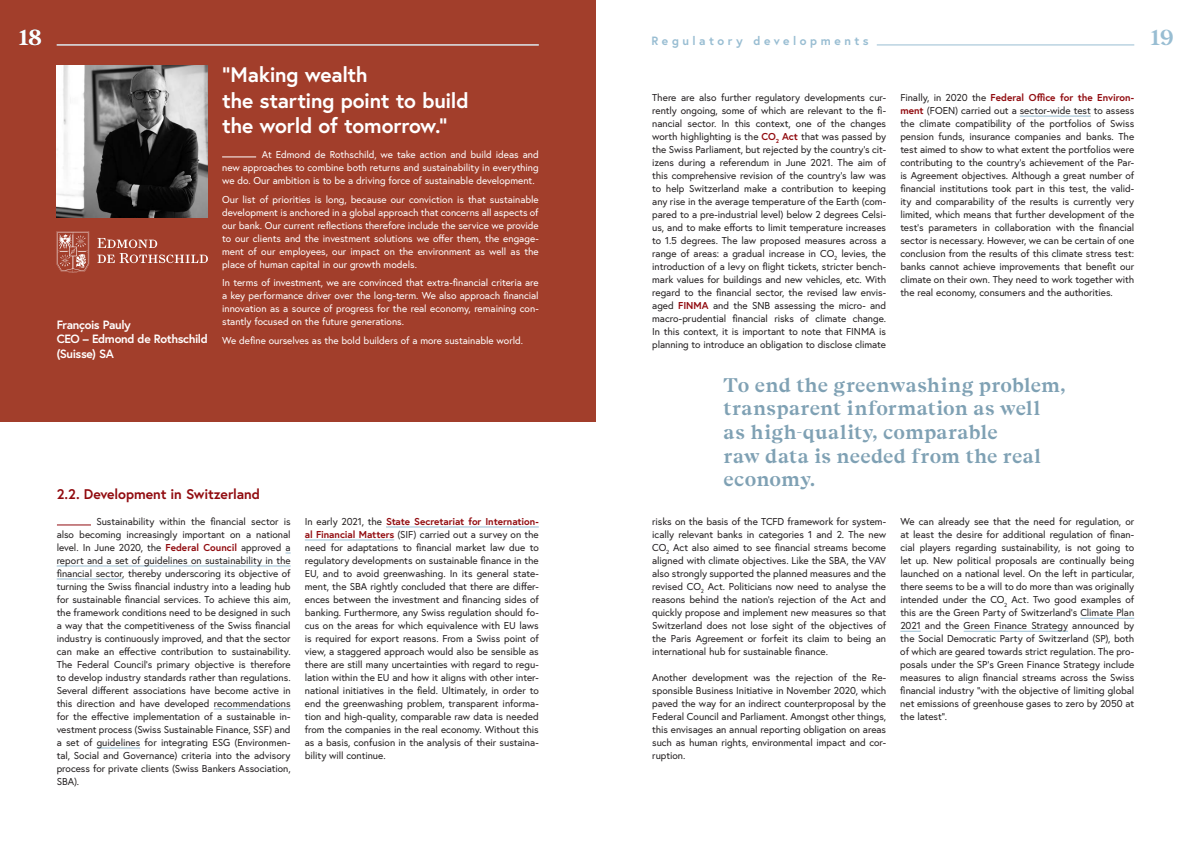
<style>
.page{position:relative;width:1191px;height:842px;background:#fff}
.page>*{position:absolute;margin:0;border:0;box-sizing:border-box;transform-origin:0 0}
.t1{font:600 22px "Beirut Display";color:#98bdd2}
.t2{font:600 22px "Beirut Display";color:#fff}
.t3{font:700 21px/25.2px "Europa";letter-spacing:-.015em;color:#fff}
.t4{font:600 19.7px/23.7px "Beirut Display";letter-spacing:.015em;color:#7fa1b4}
.t5{font:700 14px "Europa";letter-spacing:-.01em;color:#910b0f}
.t6{font:700 12px/14.4px "Europa";letter-spacing:-.03em;color:#fff}
.t7{font:700 12px "Europa";letter-spacing:.29em;color:#98bdd2}
.t8{font:10px/13px "Europa";letter-spacing:-.005em;color:#231f20;text-align:justify}
.t9{font:10px/13px "Europa";letter-spacing:-.005em;color:#fff;text-align:justify}
.s1{font-weight:700;color:#910b0f}
</style>
<div class="page">
<div style="left:0;top:0;width:595px;height:421px;background:#a23e2b"></div>
<hr style="left:57px;top:565px;width:234px;height:1px;background:#98bdd2">
<hr style="left:57px;top:578px;width:65px;height:1px;background:#98bdd2">
<hr style="left:214px;top:708px;width:77px;height:1px;background:#98bdd2">
<hr style="left:97px;top:747px;width:43px;height:1px;background:#98bdd2">
<hr style="left:386px;top:526px;width:153px;height:1px;background:#98bdd2">
<hr style="left:305px;top:539px;width:89px;height:1px;background:#98bdd2">
<hr style="left:57px;top:45px;width:482px;height:1px;background:#fff">
<hr style="left:57px;top:525px;width:34px;height:1px;background:#910b0f">
<hr style="left:222px;top:157px;width:34px;height:1px;background:#fff">
<img style="left:57px;top:66px;width:151px;height:151px">
<hr style="left:1019px;top:116px;width:71px;height:1px;background:#98bdd2">
<hr style="left:1080px;top:618px;width:54px;height:1px;background:#98bdd2">
<svg style="left:900px;top:631px;width:20px;height:1px"></svg>
<hr style="left:963px;top:631px;width:105px;height:1px;background:#98bdd2">
<svg style="left:57px;top:231px;width:32px;height:42px"></svg>
<svg style="left:97px;top:238px;width:111px;height:25px"></svg>
<hr style="left:876px;top:45px;width:258px;height:1px;background:#98bdd2">
<h1 class="t2" style="left:19px;top:24px;width:25px">18</h1>
<p class="t6" style="left:57px;top:317px;width:153px">François Pauly<br>CEO – Edmond de Rothschild (Suisse) SA</p>
<h2 class="t3" style="left:222px;top:62px;width:248px">“Making wealth<br>the starting point to build the world of tomorrow.”</h2>
<p class="t9" style="left:222px;top:148px;width:318px;text-indent:40px">At Edmond de Rothschild, we take action and build ideas and new approaches to combine both returns and sustainability in everything we do. Our ambition is to be a driving force of sustainable development.</p>
<p class="t9" style="left:222px;top:192px;width:318px">Our list of priorities is long, because our conviction is that sustainable development is anchored in a global approach that concerns all aspects of our bank. Our current reflections therefore include the service we provide to our clients and the investment solutions we offer them, the engage&shy;ment of our employees, our impact on the environment as well as the place of human capital in our growth models.</p>
<p class="t9" style="left:222px;top:276px;width:318px">In terms of investment, we are convinced that extra-financial criteria are a key performance driver over the long-term. We also approach financial innovation as a source of progress for the real economy, remaining con&shy;stantly focused on the future generations.</p>
<p class="t9" style="left:222px;top:334px;width:302px">We define ourselves as the bold builders of a more sustainable world.</p>
<h3 class="t5" style="left:57px;top:484px;width:205px">2.2. Development in Switzerland</h3>
<p class="t8" style="left:57px;top:515px;width:235px;text-indent:40px">Sustainability within the financial sector is also becoming increasingly important on a national level. In June 2020, the <span class="s1">Federal Council</span> approved a report and a set of guidelines on sustainability in the financial sector, thereby underscoring its objective of turning the Swiss financial industry into a leading hub for sustainable financial services. To achieve this aim, the framework conditions need to be designed in such a way that the competitiveness of the Swiss financial industry is continuously improved, and that the sector can make an effective contribution to sustainability.<br>The Federal Council’s primary objective is therefore to develop industry standards rather than regulations.<br>Several different associations have become active in this direction and have developed recommendations for the effective implementation of a sustainable in&shy;vestment process (Swiss Sustainable Finance, SSF) and a set of guidelines for integrating ESG (Environmen&shy;tal, Social and Governance) criteria into the advisory process for private clients (Swiss Bankers Association, SBA).</p>
<p class="t8" style="left:305px;top:515px;width:235px">In early 2021, the <span class="s1">State Secretariat for Internation&shy;al Financial Matters</span> (SIF) carried out a survey on the need for adaptations to financial market law due to regulatory developments on sustainable finance in the EU, and to avoid greenwashing. In its general state&shy;ment, the SBA rightly concluded that there are differ&shy;ences between the investment and financing sides of banking. Furthermore, any Swiss regulation should fo&shy;cus on the areas for which equivalence with EU laws is required for export reasons. From a Swiss point of view, a staggered approach would also be sensible as there are still many uncertainties with regard to regu&shy;lation within the EU and how it aligns with other inter&shy;national initiatives in the field. Ultimately, in order to end the greenwashing problem, transparent informa&shy;tion and high-quality, comparable raw data is needed from the companies in the real economy. Without this as a basis, confusion in the analysis of their sustaina&shy;bility will continue.</p>
<p class="t7" style="left:651px;top:33px;width:218px">Regulatory developments</p>
<h1 class="t1" style="left:1150px;top:24px;width:25px">19</h1>
<p class="t8" style="left:652px;top:91px;width:235px">There are also further regulatory developments cur&shy;rently ongoing, some of which are relevant to the fi&shy;nancial sector. In this context, one of the changes worth highlighting is the <span class="s1">CO</span><sub>2</sub> <span class="s1">Act</span> that was passed by the Swiss Parliament, but rejected by the country’s cit&shy;izens during a referendum in June 2021. The aim of this comprehensive revision of the country’s law was to help Switzerland make a contribution to keeping any rise in the average temperature of the Earth (com&shy;pared to a pre-industrial level) below 2 degrees Celsi&shy;us, and to make efforts to limit temperature increases to 1.5 degrees. The law proposed measures across a range of areas: a gradual increase in CO<sub>2</sub> levies, the introduction of a levy on flight tickets, stricter bench&shy;mark values for buildings and new vehicles, etc. With regard to the financial sector, the revised law envis&shy;aged <span class="s1">FINMA</span> and the SNB assessing the micro- and macro-prudential financial risks of climate change.<br>In this context, it is important to note that FINMA is planning to introduce an obligation to disclose climate</p>
<p class="t8" style="left:900px;top:91px;width:235px">Finally, in 2020 the <span class="s1">Federal Office for the Environ&shy;ment</span> (FOEN) carried out a sector-wide test to assess the climate compatibility of the portfolios of Swiss pension funds, insurance companies and banks. The test aimed to show to what extent the portfolios were contributing to the country’s achievement of the Par&shy;is Agreement objectives. Although a great number of financial institutions took part in this test, the valid&shy;ity and comparability of the results is currently very limited, which means that further development of the test’s parameters in collaboration with the financial sector is necessary. However, we can be certain of one conclusion from the results of this climate stress test: banks cannot achieve improvements that benefit our climate on their own. They need to work together with the real economy, consumers and the authorities.</p>
<h3 class="t4" style="left:723px;top:374px;width:343px">To end the greenwashing problem, transparent information as well as high-quality, comparable<br>raw data is needed from the real economy.</h3>
<p class="t8" style="left:652px;top:515px;width:235px">risks on the basis of the TCFD framework for system&shy;ically relevant banks in categories 1 and 2. The new CO<sub>2</sub> Act also aimed to see financial streams become aligned with climate objectives. Like the SBA, the VAV also strongly supported the planned measures and the revised CO<sub>2</sub> Act. Politicians now need to analyse the reasons behind the nation’s rejection of the Act and quickly propose and implement new measures so that Switzerland does not lose sight of the objectives of the Paris Agreement or forfeit its claim to being an international hub for sustainable finance.</p>
<p class="t8" style="left:652px;top:671px;width:235px">Another development was the rejection of the Re&shy;sponsible Business Initiative in November 2020, which paved the way for an indirect counterproposal by the Federal Council and Parliament. Amongst other things, this envisages an annual reporting obligation on areas such as human rights, environmental impact and cor&shy;ruption.</p>
<p class="t8" style="left:900px;top:515px;width:235px">We can already see that the need for regulation, or at least the desire for additional regulation of finan&shy;cial players regarding sustainability, is not going to let up. New political proposals are continually being launched on a national level. On the left in particular, there seems to be a will to do more than was originally intended under the CO<sub>2</sub> Act. Two good examples of this are the Green Party of Switzerland’s Climate Plan 2021 and the Green Finance Strategy announced by the Social Democratic Party of Switzerland (SP), both of which are geared towards strict regulation. The pro&shy;posals under the SP’s Green Finance Strategy include measures to align financial streams across the Swiss financial industry “with the objective of limiting global net emissions of greenhouse gases to zero by 2050 at the latest”.</p>
</div>
